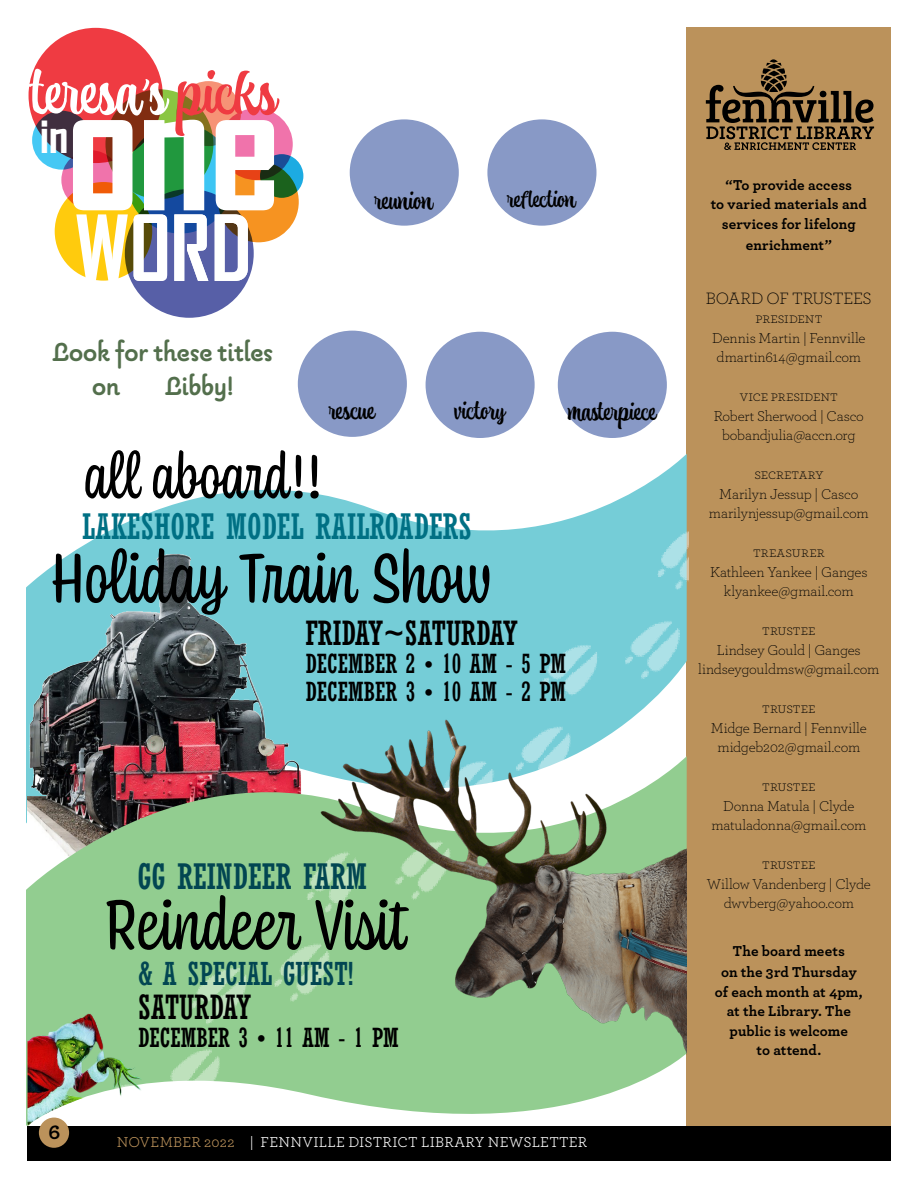
<style>
.page{position:relative;width:918px;height:1188px;background:#fff}
.page>*{position:absolute;margin:0;border:0;box-sizing:border-box;transform-origin:0 0}
.t1{font:700 183px "Agency FB";color:#fff}
.t2{font:73.35px "Coniferous";color:#000}
.t3{font:64.65px "Coniferous";color:#000}
.t4{font:59.25px "Atocha";color:#fff}
.t5{font:700 48.3px "Agency FB";color:#fff}
.t6{font:condensed 34.95px "Rockwell";color:#007084}
.t7{font:condensed 34.95px "Rockwell";color:#024652}
.t8{font:condensed 33.15px "Rockwell";color:#000}
.t9{font:condensed 31.5px "Rockwell";color:#024652}
.t10{font:700 30.75px/34.5px "Pauline";color:#536f4c}
.t11{font:condensed 26.25px/27.9px "Rockwell";color:#000}
.t12{font:24px "Atocha";color:#000}
.t13{font:22.5px "Atocha";color:#000}
.t14{font:700 21px "Archer Pro";color:#000}
.t15{font:300 17.25px "Archer Pro";letter-spacing:-.02em;color:#000}
.t16{font:300 15px/19.5px "Archer Pro";letter-spacing:-.01em;color:#000;text-align:center}
.t17{font:700 15px/19.5px "Archer Pro";letter-spacing:.005em;color:#000;text-align:center}
.t18{font:15px "Archer Pro";letter-spacing:.015em;color:#fff}
.s1{color:#ef3b42}
.s2{color:#bb925b}
.s3{color:#000}
</style>
<div class="page">
<div style="left:687px;top:27px;width:204px;height:1134px;background:#bb925b"></div>
<div style="left:27px;top:1126px;width:864px;height:35px;background:#000"></div>
<svg style="left:706px;top:59px;width:168px;height:91px"></svg>
<div style="left:487px;top:119px;width:109px;height:107px;background:#8899c6;border-radius:50%"></div>
<div style="left:350px;top:119px;width:109px;height:107px;background:#8899c6;border-radius:50%"></div>
<div style="left:558px;top:332px;width:109px;height:106px;background:#8899c6;border-radius:50%"></div>
<div style="left:426px;top:332px;width:109px;height:106px;background:#8899c6;border-radius:50%"></div>
<div style="left:298px;top:331px;width:109px;height:106px;background:#8899c6;border-radius:50%"></div>
<div style="left:29px;top:28px;width:134px;height:135px;background:#ef3b42;border-radius:50%"></div>
<svg style="left:32px;top:111px;width:59px;height:59px;background:#435c74"></svg>
<div style="left:55px;top:182px;width:97px;height:99px;background:#ffcb0d;border-radius:50%"></div>
<div style="left:125px;top:189px;width:129px;height:129px;background:#575fa7;border-radius:50%"></div>
<div style="left:219px;top:108px;width:74px;height:72px;background:#f073ab;border-radius:50%"></div>
<svg style="left:260px;top:154px;width:43px;height:44px"></svg>
<svg style="left:176px;top:81px;width:65px;height:65px;background:#f28670"></svg>
<svg style="left:218px;top:161px;width:81px;height:81px;background:#bf7a20"></svg>
<svg style="left:61px;top:150px;width:60px;height:60px;background:#df5e5b"></svg>
<svg style="left:126px;top:124px;width:108px;height:110px;background:#29769a"></svg>
<svg style="left:105px;top:89px;width:108px;height:110px;background:#4f752d"></svg>
<svg style="left:76px;top:214px;width:172px;height:67px"></svg>
<svg style="left:26px;top:438px;width:661px;height:302px"></svg>
<img style="left:28px;top:541px;width:282px;height:199px">
<svg style="left:26px;top:740px;width:661px;height:408px"></svg>
<img style="left:26px;top:836px;width:357px;height:290px">
<img style="left:375px;top:514px;width:313px;height:162px">
<img style="left:28px;top:998px;width:119px;height:128px">
<img style="left:314px;top:676px;width:373px;height:388px">
<h3 class="t4" style="left:31px;top:51px;width:247px">teresa’s <span class="s1">picks</span></h3>
<h1 class="t1" style="left:66px;top:28px;width:217px">one</h1>
<h3 class="t5" style="left:40px;top:104px;width:30px">in</h3>
<h3 class="t12" style="left:375px;top:184px;width:59px">reunion</h3>
<h3 class="t13" style="left:507px;top:184px;width:69px">reflection</h3>
<h3 class="t10" style="left:92px;top:337px;width:182px;text-indent:-39px">Look for these titles on</h3>
<h3 class="t10" style="left:166px;top:371px;width:70px">Libby!</h3>
<h3 class="t3" style="left:86px;top:432px;width:238px">all aboard!!</h3>
<h3 class="t12" style="left:329px;top:394px;width:47px">rescue</h3>
<h3 class="t12" style="left:454px;top:394px;width:52px">victory</h3>
<h3 class="t12" style="left:568px;top:395px;width:90px">masterpiece</h3>
<h3 class="t6" style="left:82px;top:506px;width:391px">LAKESHORE MODEL RAILROADERS</h3>
<h2 class="t2" style="left:50px;top:527px;width:442px">Holiday Train Show</h2>
<h3 class="t8" style="left:305px;top:614px;width:214px">FRIDAY~SATURDAY</h3>
<h3 class="t11" style="left:305px;top:650px;width:262px">DECEMBER 2 • 10 AM - 5 PM<br>DECEMBER 3 • 10 AM - 2 PM</h3>
<h3 class="t7" style="left:137px;top:857px;width:231px">GG REINDEER FARM</h3>
<h2 class="t2" style="left:104px;top:874px;width:306px">Reindeer Visit</h2>
<h3 class="t14" style="left:48px;top:1115px;width:13px">6</h3>
<h3 class="t9" style="left:138px;top:955px;width:217px">&amp; A SPECIAL GUEST!</h3>
<h3 class="t8" style="left:138px;top:988px;width:114px">SATURDAY</h3>
<h3 class="t11" style="left:138px;top:1024px;width:262px">DECEMBER 3 • 11 AM - 1 PM</h3>
<p class="t18" style="left:117px;top:1132px;width:472px"><span class="s2">NOVEMBER 2022</span><span class="s3">2</span> | FENNVILLE DISTRICT LIBRARY NEWSLETTER</p>
<p class="t17" style="left:711px;top:174px;width:158px">“To provide access<br>to varied materials and services for lifelong</p>
<p class="t17" style="left:746px;top:234px;width:88px">enrichment”</p>
<p class="t15" style="left:706px;top:287px;width:167px">BOARD OF TRUSTEES</p>
<p class="t16" style="left:712px;top:308px;width:155px">President<br>Dennis Martin | Fennville dmartin614@gmail.com</p>
<p class="t16" style="left:714px;top:386px;width:152px">Vice President<br>Robert Sherwood | Casco bobandjulia@accn.org</p>
<p class="t16" style="left:709px;top:464px;width:161px">Secretary<br>Marilyn Jessup | Casco marilynjessup@gmail.com</p>
<p class="t16" style="left:710px;top:542px;width:159px">Treasurer<br>Kathleen Yankee | Ganges klyankee@gmail.com</p>
<p class="t16" style="left:698px;top:620px;width:183px">Trustee<br>Lindsey Gould | Ganges lindseygouldmsw@gmail.com</p>
<p class="t16" style="left:711px;top:698px;width:157px">Trustee<br>Midge Bernard | Fennville midgeb202@gmail.com</p>
<p class="t16" style="left:711px;top:776px;width:157px">Trustee<br>Donna Matula | Clyde matuladonna@gmail.com</p>
<p class="t16" style="left:707px;top:854px;width:165px">Trustee<br>Willow Vandenberg | Clyde dwvberg@yahoo.com</p>
<p class="t17" style="left:721px;top:940px;width:137px;line-height:21px">The board meets<br>on the 3rd Thursday</p>
<p class="t17" style="left:715px;top:981px;width:149px">of each month at 4pm, at the Library. The public is welcome<br>to attend.</p>
</div>
